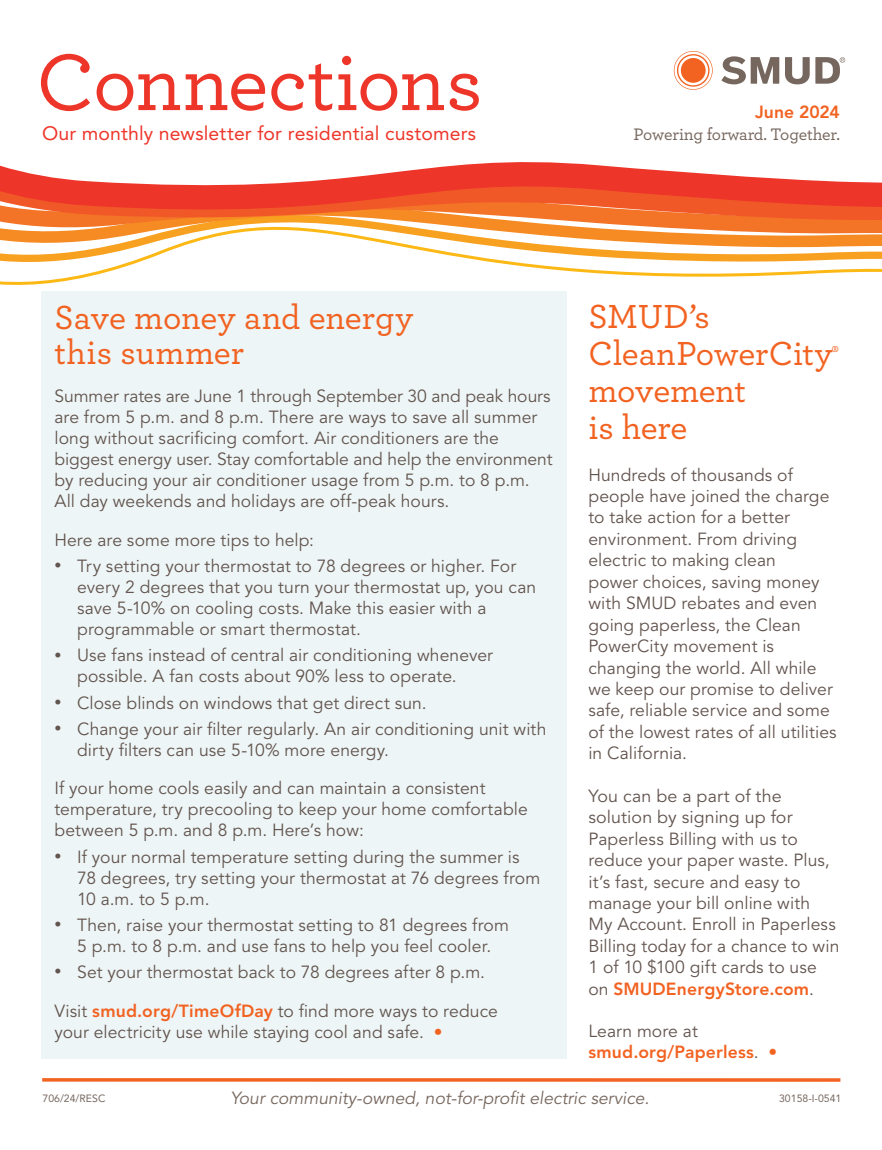
<style>
.page{position:relative;width:882px;height:1150px;background:#fff}
.page>*{position:absolute;margin:0;border:0;box-sizing:border-box;transform-origin:0 0}
.t1{font:500 84px "Archer";letter-spacing:-.015em;color:#ee3529}
.t2{font:500 35px/36.8px "Archer";letter-spacing:-.005em;color:#f26221}
.t3{font:19.25px "Avenir LT Std";letter-spacing:.005em;color:#ee3529}
.t4{font:17.5px/21px "Avenir LT Std";letter-spacing:.005em;color:#62544e}
.t5{font:italic 17.5px "Avenir LT Std";color:#76675e}
.t6{font:800 17.5px/21.5px "Avenir LT Std";letter-spacing:.01em;color:#f26221}
.t7{font:500 17.5px "Archer";letter-spacing:-.01em;color:#76675e}
.t8{font:10.5px "Avenir LT Std";color:#76675e}
.s1{font-size:14px}
.s2{font-weight:800;color:#f26221}
.s3{color:#f26221}
.s4{font-weight:400;color:#62544e}
.s5{font-weight:400}
</style>
<div class="page">
<div style="left:42px;top:291px;width:525px;height:767px;background:#edf5f6"></div>
<svg style="left:0;top:258px;width:882px;height:52px"></svg>
<svg style="left:0;top:237px;width:882px;height:21px"></svg>
<svg style="left:0;top:51px;width:882px;height:186px"></svg>
<svg style="left:42px;top:1078px;width:798px;height:4px;background:#f3753c"></svg>
<h1 class="t1" style="left:36px;top:50px;width:448px">Connections</h1>
<p class="t3" style="left:42px;top:124px;width:436px">Our monthly newsletter for residential customers</p>
<p class="t6" style="left:755px;top:102px;width:86px">June 2024</p>
<p class="t7" style="left:634px;top:128px;width:208px">Powering forward. Together.</p>
<h2 class="t2" style="left:54px;top:303px;width:361px;line-height:35px">Save money and energy this summer</h2>
<p class="t4" style="left:54px;top:387px;width:500px">Summer rates are June 1 through September 30 and peak hours are from 5 p.m. and 8 p.m. There are ways to save all summer long without sacrificing comfort. Air conditioners are the biggest energy user. Stay comfortable and help the environment by reducing your air conditioner usage from 5 p.m. to 8 p.m.<br>All day weekends and holidays are off-peak hours.</p>
<p class="t4" style="left:54px;top:530px;width:261px">Here are some more tips to help:</p>
<p class="t4" style="left:77px;top:556px;width:461px;text-indent:-23px"><span class="s1">•</span> Try setting your thermostat to 78 degrees or higher. For every 2 degrees that you turn your thermostat up, you can save 5-10% on cooling costs. Make this easier with a programmable or smart thermostat.</p>
<p class="t4" style="left:77px;top:646px;width:417px;text-indent:-23px"><span class="s1">•</span> Use fans instead of central air conditioning whenever possible. A fan costs about 90% less to operate.</p>
<p class="t4" style="left:54px;top:693px;width:374px"><span class="s1">•</span> Close blinds on windows that get direct sun.</p>
<p class="t4" style="left:77px;top:719px;width:471px;text-indent:-23px"><span class="s1">•</span> Change your air filter regularly. An air conditioning unit with dirty filters can use 5-10% more energy.</p>
<p class="t4" style="left:54px;top:779px;width:475px">If your home cools easily and can maintain a consistent temperature, try precooling to keep your home comfortable between 5 p.m. and 8 p.m. Here’s how:</p>
<p class="t4" style="left:77px;top:847px;width:465px;text-indent:-23px"><span class="s1">•</span> If your normal temperature setting during the summer is<br>78 degrees, try setting your thermostat at 76 degrees from<br>10 a.m. to 5 p.m.</p>
<p class="t4" style="left:54px;top:915px;width:456px;text-align:center"><span class="s1">•</span> Then, raise your thermostat setting to 81 degrees from<br>5 p.m. to 8 p.m. and use fans to help you feel cooler.</p>
<p class="t4" style="left:54px;top:962px;width:432px"><span class="s1">•</span> Set your thermostat back to 78 degrees after 8 p.m.</p>
<p class="t4" style="left:54px;top:1001px;width:445px">Visit <span class="s2">smud.org/TimeOfDay</span> to find more ways to reduce your electricity use while staying cool and safe. <span class="s3">•</span></p>
<h2 class="t2" style="left:588px;top:302px;width:252px">SMUD’s<br>CleanPowerCity<sup>® </sup>movement<br>is here</h2>
<p class="t4" style="left:588px;top:465px;width:250px;line-height:21.5px">Hundreds of thousands of people have joined the charge to take action for a better environment. From driving electric to making clean<br>power choices, saving money with SMUD rebates and even going paperless, the Clean<br>PowerCity movement is changing the world. All while we keep our promise to deliver safe, reliable service and some of the lowest rates of all utilities in California.</p>
<p class="t4" style="left:588px;top:786px;width:253px">You can be a part of the solution by signing up for<br>Paperless Billing with us to reduce your paper waste. Plus, it’s fast, secure and easy to manage your bill online with<br>My Account. Enroll in Paperless<br>Billing today for a chance to win<br>1 of 10 $100 gift cards to use on <span class="s2">SMUDEnergyStore.com</span>.</p>
<p class="t6" style="left:588px;top:1021px;width:190px"><span class="s4">Learn more at </span>smud.org/Paperless<span class="s4">.</span> <span class="s5">•</span></p>
<p class="t5" style="left:231px;top:1089px;width:420px">Your community-owned, not-for-profit electric service.</p>
<p class="t8" style="left:43px;top:1093px;width:64px">706/24/RESC</p>
<p class="t8" style="left:779px;top:1093px;width:64px">30158-I-0541</p>
</div>
